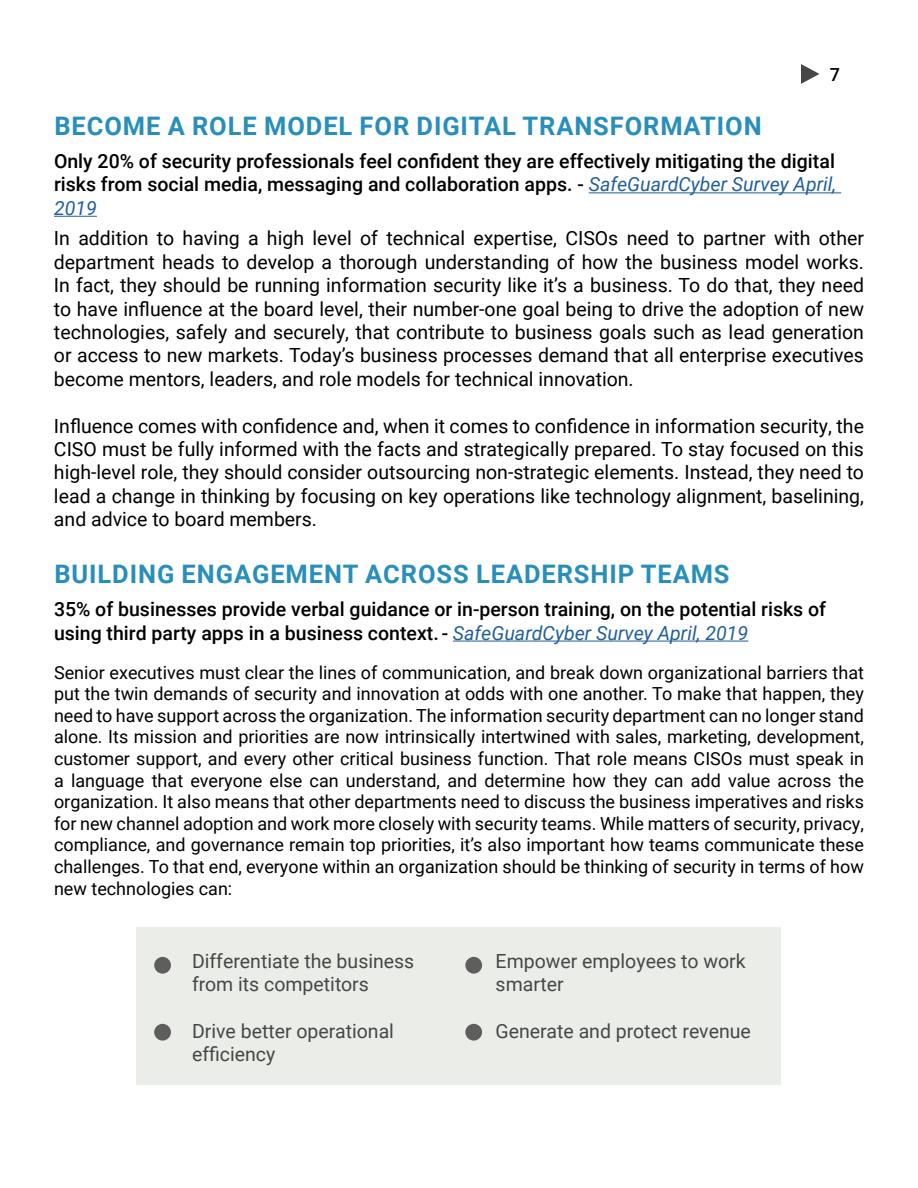
<style>
.page{position:relative;width:918px;height:1188px;background:#fff}
.page>*{position:absolute;margin:0;border:0;box-sizing:border-box;transform-origin:0 0}
.t1{font:700 25.5px "Roboto";letter-spacing:.035em;color:#288eba}
.t2{font:19.5px/23.4px "Roboto";color:#000;text-align:justify}
.t3{font:500 19.5px/23.4px "Roboto";color:#000;text-align:justify}
.t4{font:19.5px/23.4px "Roboto";color:#474747}
.t5{font:18px/21.6px "Roboto";color:#000;text-align:justify}
.t6{font:500 18px "Roboto";color:#000}
.s1{font-weight:400;font-style:italic;color:#215e9e}
</style>
<div class="page">
<svg style="left:801px;top:64px;width:19px;height:20px"></svg>
<hr style="left:589px;top:192px;width:252px;height:1px;background:#215e9e">
<hr style="left:54px;top:216px;width:43px;height:1px;background:#215e9e">
<hr style="left:453px;top:641px;width:295px;height:1px;background:#215e9e">
<div style="left:137px;top:927px;width:644px;height:157px;background:#eaede8"></div>
<svg style="left:154px;top:957px;width:17px;height:17px"></svg>
<svg style="left:154px;top:1024px;width:17px;height:17px"></svg>
<svg style="left:465px;top:957px;width:17px;height:17px"></svg>
<svg style="left:465px;top:1024px;width:17px;height:17px"></svg>
<h1 class="t1" style="left:54px;top:108px;width:709px">BECOME A ROLE MODEL FOR DIGITAL TRANSFORMATION</h1>
<p class="t6" style="left:830px;top:62px;width:12px">7</p>
<p class="t3" style="left:54px;top:149px;width:784px">Only 20% of security professionals feel confident they are effectively mitigating the digital risks from social media, messaging and collaboration apps. - <span class="s1">SafeGuardCyber Survey April, 2019</span></p>
<p class="t2" style="left:54px;top:226px;width:812px">In addition to having a high level of technical expertise, CISOs need to partner with other department heads to develop a thorough understanding of how the business model works.<br>In fact, they should be running information security like it’s a business. To do that, they need to have influence at the board level, their number-one goal being to drive the adoption of new technologies, safely and securely, that contribute to business goals such as lead generation or access to new markets. Today’s business processes demand that all enterprise executives become mentors, leaders, and role models for technical innovation.</p>
<p class="t2" style="left:54px;top:413px;width:812px">Influence comes with confidence and, when it comes to confidence in information security, the CISO must be fully informed with the facts and strategically prepared. To stay focused on this high-level role, they should consider outsourcing non-strategic elements. Instead, they need to lead a change in thinking by focusing on key operations like technology alignment, baselining, and advice to board members.</p>
<h1 class="t1" style="left:54px;top:556px;width:677px">BUILDING ENGAGEMENT ACROSS LEADERSHIP TEAMS</h1>
<p class="t3" style="left:54px;top:597px;width:774px">35% of businesses provide verbal guidance or in-person training, on the potential risks of using third party apps in a business context.- <span class="s1">SafeGuardCyber Survey April, 2019</span></p>
<p class="t5" style="left:54px;top:661px;width:812px">Senior executives must clear the lines of communication, and break down organizational barriers that put the twin demands of security and innovation at odds with one another. To make that happen, they need to have support across the organization. The information security department can no longer stand alone. Its mission and priorities are now intrinsically intertwined with sales, marketing, development, customer support, and every other critical business function. That role means CISOs must speak in a language that everyone else can understand, and determine how they can add value across the organization. It also means that other departments need to discuss the business imperatives and risks for new channel adoption and work more closely with security teams. While matters of security, privacy, compliance, and governance remain top priorities, it’s also important how teams communicate these challenges. To that end, everyone within an organization should be thinking of security in terms of how new technologies can:</p>
<p class="t4" style="left:192px;top:948px;width:224px">Differentiate the business from its competitors</p>
<p class="t4" style="left:192px;top:1019px;width:204px">Drive better operational efficiency</p>
<p class="t4" style="left:496px;top:948px;width:251px">Empower employees to work smarter</p>
<p class="t4" style="left:496px;top:1019px;width:257px">Generate and protect revenue</p>
</div>
